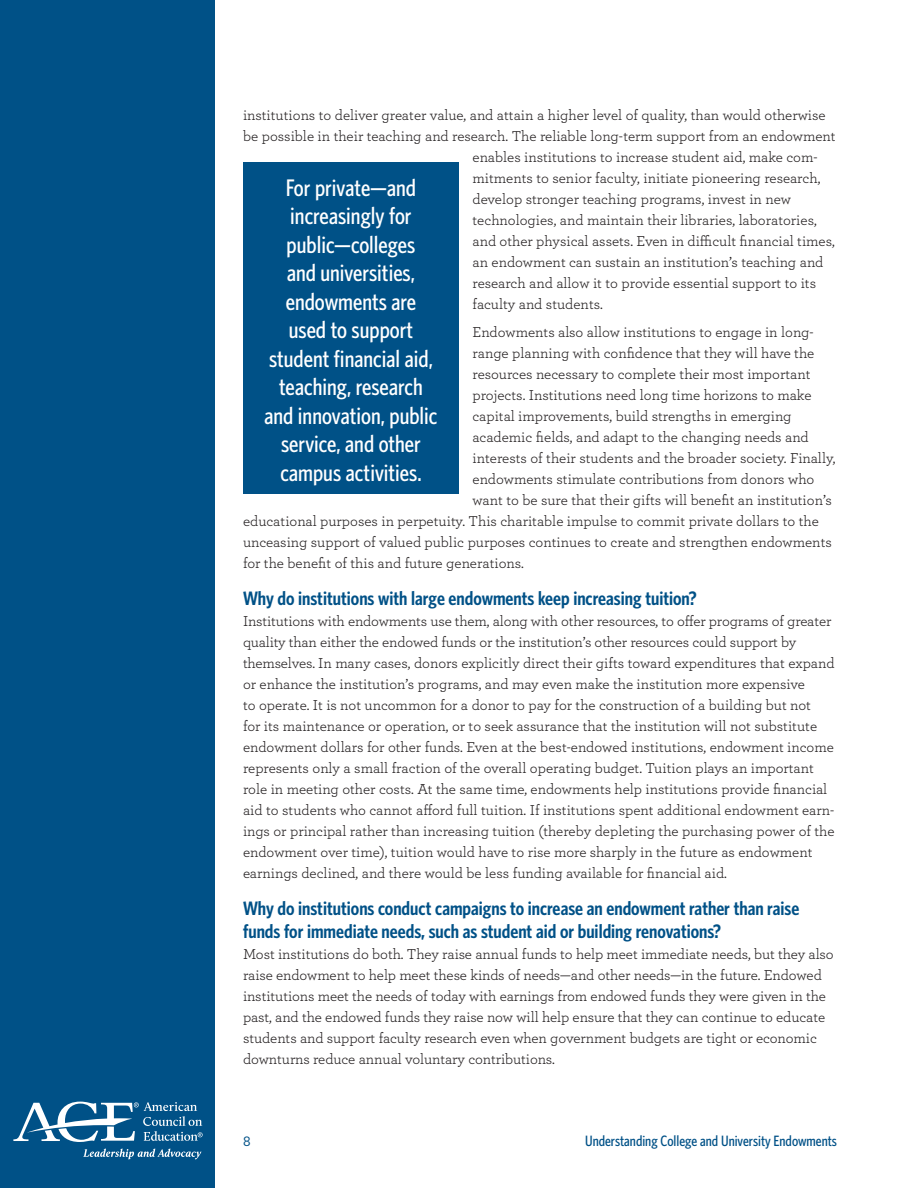
<style>
.page{position:relative;width:918px;height:1188px;background:#fff}
.page>*{position:absolute;margin:0;border:0;box-sizing:border-box;transform-origin:0 0}
.Box_text{font:500 24px/28.5px "Whitney Condensed";color:#fff;text-align:center}
.Subheader{font:600 19.5px/23.4px "Whitney Condensed";color:#005187}
.Body{font:15px/21px "Archer";color:#231f20}
.t1{font:500 15px "Whitney Condensed";color:#005187}
.t2{font:500 15px "Archer";color:#005187}
</style>
<div class="page">
<div style="left:0;top:0;width:215px;height:1188px;background:#005187"></div>
<svg style="left:83px;top:1148px;width:118px;height:12px"></svg>
<svg style="left:13px;top:1102px;width:190px;height:40px"></svg>
<div style="left:243px;top:163px;width:216px;height:331px;background:#005187"></div>
<p class="Body" style="left:243px;top:104px;width:584px">institutions to deliver greater value, and attain a higher level of quality, than would otherwise</p>
<p class="Body" style="left:243px;top:125px;width:594px">be possible in their teaching and research. The reliable long-term support from an endowment</p>
<p class="Body" style="left:472px;top:146px;width:347px">enables institutions to increase student aid, make com-</p>
<p class="Body" style="left:472px;top:167px;width:349px">mitments to senior faculty, initiate pioneering research,</p>
<p class="Body" style="left:472px;top:188px;width:320px">develop stronger teaching programs, invest in new</p>
<p class="Body" style="left:472px;top:209px;width:346px">technologies, and maintain their libraries, laboratories,</p>
<p class="Body" style="left:472px;top:230px;width:364px">and other physical assets. Even in difficult financial times,</p>
<p class="Body" style="left:472px;top:251px;width:352px">an endowment can sustain an institution’s teaching and</p>
<p class="Body" style="left:472px;top:272px;width:345px">research and allow it to provide essential support to its</p>
<p class="Body" style="left:472px;top:293px;width:132px">faculty and students.</p>
<p class="Body" style="left:472px;top:321px;width:343px">Endowments also allow institutions to engage in long-</p>
<p class="Body" style="left:472px;top:342px;width:343px">range planning with confidence that they will have the</p>
<p class="Body" style="left:472px;top:363px;width:340px">resources necessary to complete their most important</p>
<p class="Body" style="left:472px;top:384px;width:341px">projects. Institutions need long time horizons to make</p>
<p class="Body" style="left:472px;top:405px;width:321px">capital improvements, build strengths in emerging</p>
<p class="Body" style="left:472px;top:426px;width:338px">academic fields, and adapt to the changing needs and</p>
<p class="Body" style="left:472px;top:447px;width:365px">interests of their students and the broader society. Finally,</p>
<p class="Body" style="left:472px;top:468px;width:343px">endowments stimulate contributions from donors who</p>
<p class="Body" style="left:472px;top:489px;width:361px">want to be sure that their gifts will benefit an institution’s</p>
<p class="Body" style="left:243px;top:510px;width:577px">educational purposes in perpetuity. This charitable impulse to commit private dollars to the</p>
<p class="Body" style="left:243px;top:531px;width:590px">unceasing support of valued public purposes continues to create and strengthen endowments</p>
<p class="Body" style="left:243px;top:552px;width:283px">for the benefit of this and future generations.</p>
<p class="Subheader" style="left:243px;top:585px;width:455px">Why do institutions with large endowments keep increasing tuition?</p>
<p class="Body" style="left:243px;top:609px;width:593px">Institutions with endowments use them, along with other resources, to offer programs of greater quality than either the endowed funds or the institution’s other resources could support by themselves. In many cases, donors explicitly direct their gifts toward expenditures that expand or enhance the institution’s programs, and may even make the institution more expensive<br>to operate. It is not uncommon for a donor to pay for the construction of a building but not<br>for its maintenance or operation, or to seek assurance that the institution will not substitute endowment dollars for other funds. Even at the best-endowed institutions, endowment income represents only a small fraction of the overall operating budget. Tuition plays an important role in meeting other costs. At the same time, endowments help institutions provide financial aid to students who cannot afford full tuition. If institutions spent additional endowment earn&shy;ings or principal rather than increasing tuition (thereby depleting the purchasing power of the endowment over time), tuition would have to rise more sharply in the future as endowment earnings declined, and there would be less funding available for financial aid.</p>
<p class="Subheader" style="left:243px;top:895px;width:558px">Why do institutions conduct campaigns to increase an endowment rather than raise funds for immediate needs, such as student aid or building renovations?</p>
<p class="Body" style="left:243px;top:943px;width:592px">Most institutions do both. They raise annual funds to help meet immediate needs, but they also raise endowment to help meet these kinds of needs—and other needs—in the future. Endowed institutions meet the needs of today with earnings from endowed funds they were given in the past, and the endowed funds they raise now will help ensure that they can continue to educate students and support faculty research even when government budgets are tight or economic downturns reduce annual voluntary contributions.</p>
<p class="Box_text" style="left:264px;top:172px;width:175px">For private—and increasingly for public—colleges<br>and universities, endowments are used to support student financial aid, teaching, research and innovation, public service, and other campus activities.</p>
<p class="t2" style="left:243px;top:1130px;width:9px">8</p>
<p class="t1" style="left:585px;top:1132px;width:253px">Understanding College and University Endowments</p>
</div>
